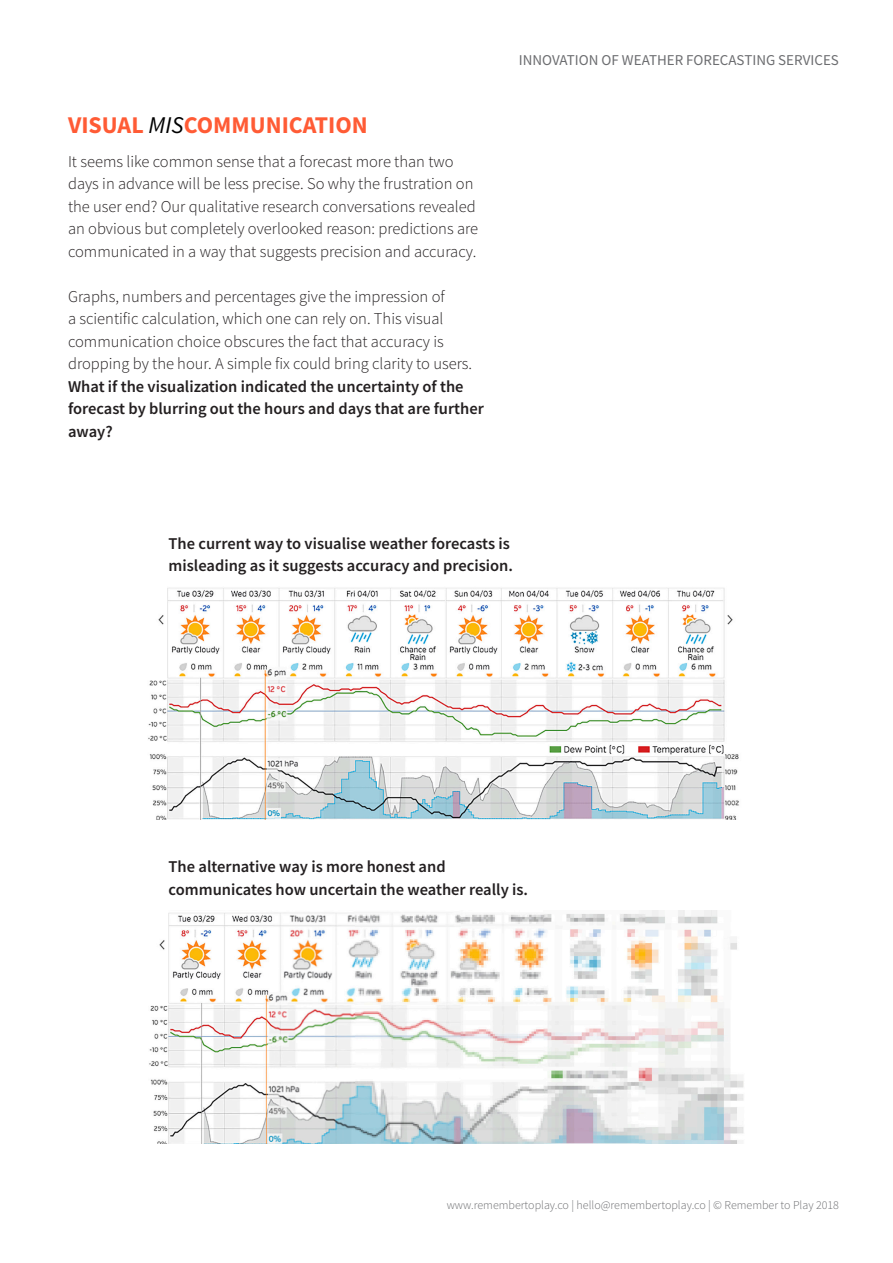
<style>
.page{position:relative;width:893px;height:1263px;background:#fff}
.page>*{position:absolute;margin:0;border:0;box-sizing:border-box;transform-origin:0 0}
.t1{font:700 24px "Source Sans Pro";color:#ff5b35}
.t2{font:300 16.5px/22.5px "Source Sans Pro";color:#231f20}
.t3{font:600 16.5px/22.5px "Source Sans Pro";color:#231f20}
.t4{font:15px "Source Sans Pro";color:#6c6d70}
.t5{font:300 12px "Source Sans Pro";color:#6c6d70}
.s1{font-weight:400;font-style:italic;color:#000}
.s2{font-weight:600}
</style>
<div class="page">
<img style="left:149px;top:911px;width:595px;height:233px">
<img style="left:148px;top:587px;width:591px;height:233px">
<p class="t1" style="left:68px;top:108px;width:301px">VISUAL <span class="s1">MIS</span>COMMUNICATION</p>
<p class="t2" style="left:68px;top:150px;width:412px">It seems like common sense that a forecast more than two days in advance will be less precise. So why the frustration on the user end? Our qualitative research conversations revealed an obvious but completely overlooked reason: predictions are communicated in a way that suggests precision and accuracy.</p>
<p class="t2" style="left:68px;top:285px;width:417px">Graphs, numbers and percentages give the impression of<br>a scientific calculation, which one can rely on. This visual communication choice obscures the fact that accuracy is dropping by the hour. A simple fix could bring clarity to users.<br><span class="s2">What if the visualization indicated the uncertainty of the forecast by blurring out the hours and days that are further away?</span></p>
<p class="t4" style="left:519px;top:51px;width:322px">INNOVATION OF WEATHER FORECASTING SERVICES</p>
<p class="t3" style="left:169px;top:532px;width:346px">The current way to visualise weather forecasts is misleading as it suggests accuracy and precision.</p>
<p class="t3" style="left:169px;top:855px;width:279px">The alternative way is more honest and</p>
<p class="t3" style="left:169px;top:878px;width:361px">communicates how uncertain the weather really is.</p>
<p class="t5" style="left:447px;top:1197px;width:394px">www.remembertoplay.co | hello@remembertoplay.co | © Remember to Play 2018</p>
</div>
